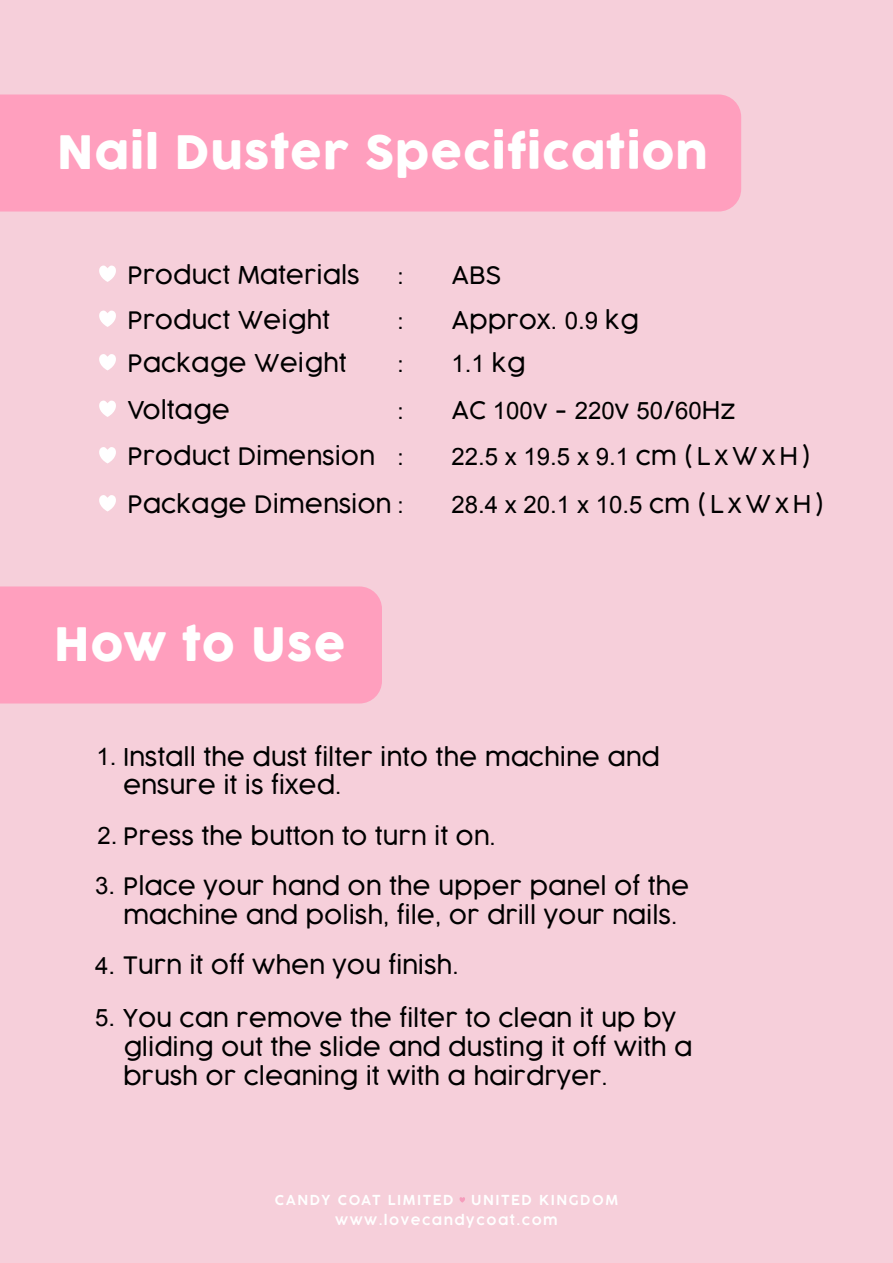
<style>
.page{position:relative;width:893px;height:1263px;background:#f6cfda}
.page>*{position:absolute;margin:0;border:0;box-sizing:border-box;transform-origin:0 0}
.t1{font:45px "Cocogoose";letter-spacing:.02em;color:#fff}
.t2{font:300 24px/28.8px "Cocogoose";color:#000}
.t3{font:24px "Arial";color:#000}
.t4{font:600 13.5px/20px "COCOGOOSE";letter-spacing:.11em;color:#fff;text-align:center}
.s1{font-family:"Arial";font-weight:400}
.s2{font-family:"Cocogoose";font-weight:300}
</style>
<div class="page">
<svg style="left:459px;top:1197px;width:6px;height:5px"></svg>
<div style="left:0;top:95px;width:741px;height:117px;background:#ff9fbe"></div>
<svg style="left:99px;top:265px;width:17px;height:17px"></svg>
<svg style="left:99px;top:310px;width:17px;height:17px"></svg>
<svg style="left:99px;top:354px;width:17px;height:16px"></svg>
<svg style="left:99px;top:400px;width:17px;height:17px"></svg>
<svg style="left:99px;top:447px;width:17px;height:16px"></svg>
<svg style="left:99px;top:495px;width:17px;height:16px"></svg>
<div style="left:0;top:586px;width:382px;height:117px;background:#ff9fbe"></div>
<h1 class="t1" style="left:57px;top:121px;width:653px">Nail Duster Specification</h1>
<p class="t2" style="left:128px;top:260px;width:234px">Product Materials</p>
<p class="t2" style="left:398px;top:260px;width:8px">:</p>
<p class="t2" style="left:452px;top:260px;width:51px">ABS</p>
<p class="t2" style="left:128px;top:305px;width:204px">Product Weight</p>
<p class="t2" style="left:398px;top:305px;width:8px">:</p>
<p class="t2" style="left:452px;top:305px;width:189px">Approx. <span class="s1">0.9</span> kg</p>
<p class="t2" style="left:128px;top:349px;width:221px">Package Weight</p>
<p class="t2" style="left:398px;top:349px;width:8px">:</p>
<p class="t3" style="left:452px;top:348px;width:75px">1.1 <span class="s2">kg</span></p>
<p class="t2" style="left:128px;top:395px;width:104px">Voltage</p>
<p class="t2" style="left:398px;top:395px;width:8px">:</p>
<p class="t3" style="left:452px;top:394px;width:285px"><span class="s2">AC</span> 100<span class="s2">v -</span> 220<span class="s2">v</span> 50<span class="s2">/</span>60<span class="s2">Hz</span></p>
<p class="t2" style="left:128px;top:442px;width:278px">Product Dimension :</p>
<p class="t3" style="left:452px;top:441px;width:361px">22.5 x 19.5 x 9.1 <span class="s2">cm ( L x W x H )</span></p>
<p class="t2" style="left:128px;top:490px;width:278px">Package Dimension :</p>
<p class="t3" style="left:452px;top:489px;width:374px">28.4 x 20.1 x 10.5 <span class="s2">cm ( L x W x H )</span></p>
<h1 class="t1" style="left:54px;top:613px;width:293px">How to Use</h1>
<p class="t2" style="left:123px;top:742px;width:538px;text-indent:-27px"><span class="s1">1.</span> Install the dust filter into the machine and ensure it is fixed.</p>
<p class="t2" style="left:98px;top:821px;width:400px"><span class="s1">2.</span> Press the button to turn it on.</p>
<p class="t2" style="left:95px;top:872px;width:596px"><span class="s1">3.</span> Place your hand on the upper panel of the</p>
<p class="t2" style="left:123px;top:900px;width:556px">machine and polish, file, or drill your nails.</p>
<p class="t2" style="left:95px;top:951px;width:365px"><span class="s1">4.</span> Turn it off when you finish.</p>
<p class="t2" style="left:95px;top:1004px;width:582px"><span class="s1">5.</span> You can remove the filter to clean it up by</p>
<p class="t2" style="left:123px;top:1032px;width:571px">gliding out the slide and dusting it off with a brush or cleaning it with a hairdryer.</p>
<p class="t4" style="left:275px;top:1190px;width:345px">CANDY COAT LIMITED • UNITED KINGDOM www.lovecandycoat.com</p>
</div>
